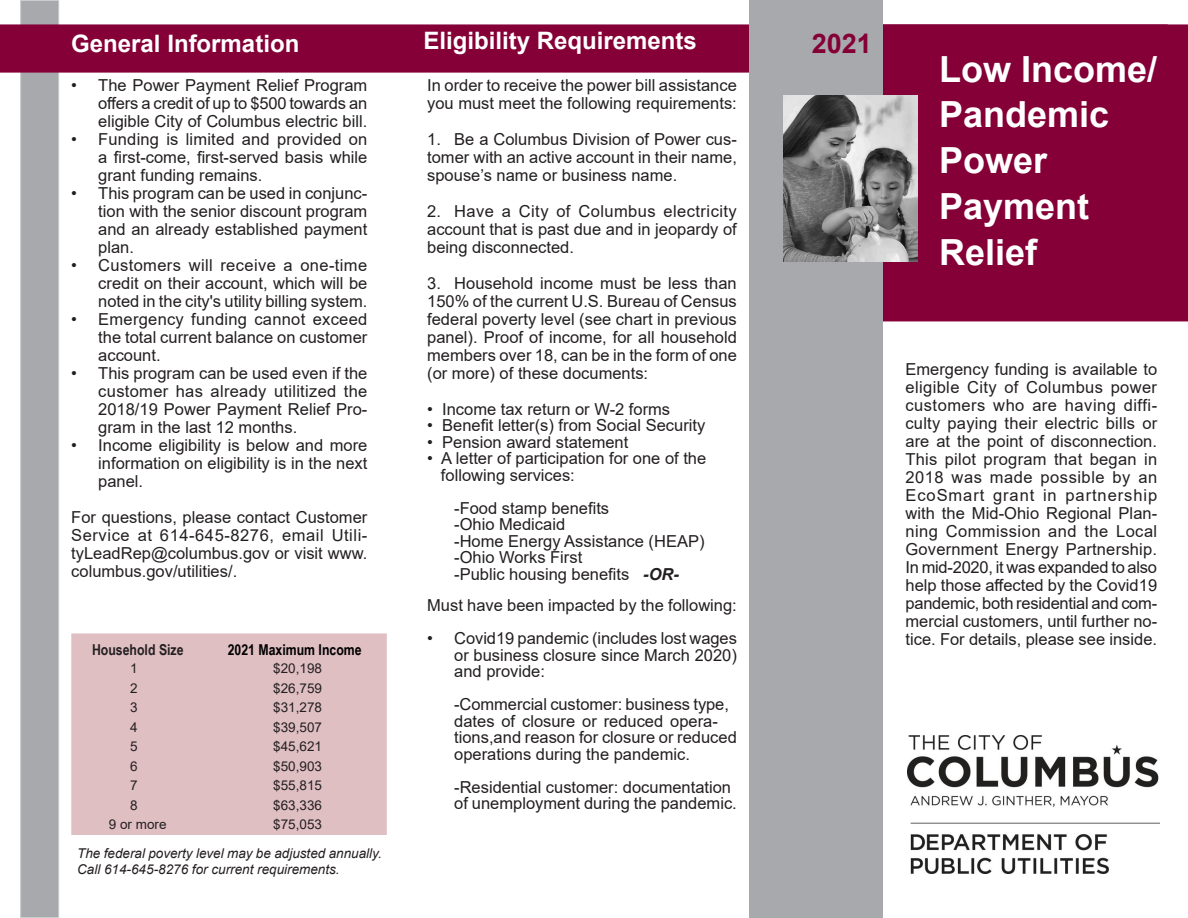
<style>
.page{position:relative;width:1188px;height:918px;background:#fff}
.page>*{position:absolute;margin:0;border:0;box-sizing:border-box;transform-origin:0 0}
.t1{font:700 36px/45.8px "Arial";color:#fff}
.t2{font:700 27px "Arial";color:#840037}
.t3{font:700 24px "Arial";color:#fff}
.t4{font:16.5px/18px "Arial";color:#231f20;text-align:justify}
.t5{font:700 15px "Arial Narrow";color:#000}
.t6{font:700 15px "Arial Narrow";color:#231f20}
.t7{font:italic 13.5px/16.2px "Arial";color:#231f20}
.t8{font:13.5px "Arial";color:#231f20}
.s1{font-weight:700;font-style:italic}
</style>
<div class="page">
<div style="left:21px;top:0;width:38px;height:918px;background:#a8a9ad"></div>
<div style="left:20px;top:0;width:39px;height:918px;border:1px solid #d1d2d4"></div>
<div style="left:1px;top:25px;width:748px;height:47px;background:#840037"></div>
<div style="left:0;top:24px;width:750px;height:49px;border:2px solid #840037"></div>
<div style="left:866px;top:25px;width:321px;height:296px;background:#840037"></div>
<div style="left:760px;top:24px;width:408px;height:49px;background:#840037;border:2px solid #840037"></div>
<div style="left:71px;top:633px;width:316px;height:202px;background:#e0bfc3;border:2px solid #e0bfc3"></div>
<div style="left:750px;top:0;width:133px;height:918px;background:#a8a9ad"></div>
<img style="left:907px;top:735px;width:252px;height:139px">
<img style="left:784px;top:96px;width:133px;height:165px">
<p class="t3" style="left:71px;top:27px;width:230px">General Information</p>
<p class="t3" style="left:423px;top:24px;width:275px">Eligibility Requirements</p>
<p class="t4" style="left:98px;top:76px;width:271px;text-indent:-27px">• The Power Payment Relief Program offers a credit of up to $500 towards an eligible City of Columbus electric bill.</p>
<p class="t4" style="left:98px;top:130px;width:271px;text-indent:-27px">• Funding is limited and provided on a first-come, first-served basis while grant funding remains.</p>
<p class="t4" style="left:98px;top:184px;width:271px;text-indent:-27px">• This program can be used in conjunc&shy;tion with the senior discount program and an already established payment plan.</p>
<p class="t4" style="left:98px;top:256px;width:271px;text-indent:-27px">• Customers will receive a one-time credit on their account, which will be noted in the city's utility billing system.</p>
<p class="t4" style="left:98px;top:310px;width:271px;text-indent:-27px">• Emergency funding cannot exceed the total current balance on customer account.</p>
<p class="t4" style="left:98px;top:364px;width:271px;text-indent:-27px">• This program can be used even if the customer has already utilitized the 2018/19 Power Payment Relief Pro&shy;gram in the last 12 months.</p>
<p class="t4" style="left:98px;top:436px;width:271px;text-indent:-27px">• Income eligibility is below and more information on eligibility is in the next panel.</p>
<p class="t4" style="left:71px;top:508px;width:298px">For questions, please contact Customer Service at 614-645-8276, email Utili&shy;tyLeadRep@columbus.gov or visit www. columbus.gov/utilities/.</p>
<p class="t6" style="left:92px;top:638px;width:93px">Household Size</p>
<p class="t5" style="left:228px;top:638px;width:135px">2021 Maximum Income</p>
<p class="t8" style="left:130px;top:659px;width:9px">1</p>
<p class="t8" style="left:273px;top:659px;width:50px">$20,198</p>
<p class="t8" style="left:130px;top:679px;width:9px">2</p>
<p class="t8" style="left:273px;top:679px;width:50px">$26,759</p>
<p class="t8" style="left:130px;top:698px;width:9px">3</p>
<p class="t8" style="left:273px;top:698px;width:50px">$31,278</p>
<p class="t8" style="left:130px;top:718px;width:9px">4</p>
<p class="t8" style="left:273px;top:718px;width:50px">$39,507</p>
<p class="t8" style="left:130px;top:737px;width:9px">5</p>
<p class="t8" style="left:273px;top:737px;width:50px">$45,621</p>
<p class="t8" style="left:130px;top:757px;width:9px">6</p>
<p class="t8" style="left:273px;top:757px;width:50px">$50,903</p>
<p class="t8" style="left:130px;top:776px;width:9px">7</p>
<p class="t8" style="left:273px;top:776px;width:50px">$55,815</p>
<p class="t8" style="left:130px;top:796px;width:9px">8</p>
<p class="t8" style="left:273px;top:796px;width:50px">$63,336</p>
<p class="t8" style="left:109px;top:815px;width:59px">9 or more</p>
<p class="t8" style="left:273px;top:815px;width:50px">$75,053</p>
<p class="t7" style="left:77px;top:845px;width:306px">The federal poverty level may be adjusted annually.<br>Call 614-645-8276 for current requirements.</p>
<p class="t4" style="left:427px;top:76px;width:311px">In order to receive the power bill assistance you must meet the following requirements:</p>
<p class="t4" style="left:427px;top:130px;width:311px">1. Be a Columbus Division of Power cus&shy;tomer with an active account in their name, spouse’s name or business name.</p>
<p class="t4" style="left:427px;top:202px;width:311px">2. Have a City of Columbus electricity account that is past due and in jeopardy of being disconnected.</p>
<p class="t4" style="left:427px;top:274px;width:311px">3. Household income must be less than 150% of the current U.S. Bureau of Census federal poverty level (see chart in previous panel). Proof of income, for all household members over 18, can be in the form of one (or more) of these documents:</p>
<p class="t4" style="left:427px;top:400px;width:244px">• Income tax return or W-2 forms</p>
<p class="t4" style="left:427px;top:416px;width:280px">• Benefit letter(s) from Social Security</p>
<p class="t4" style="left:427px;top:433px;width:203px">• Pension award statement</p>
<p class="t4" style="left:427px;top:449px;width:281px">• A letter of participation for one of the</p>
<p class="t4" style="left:441px;top:466px;width:135px">following services:</p>
<p class="t4" style="left:454px;top:499px;width:156px">-Food stamp benefits</p>
<p class="t4" style="left:454px;top:515px;width:112px">-Ohio Medicaid</p>
<p class="t4" style="left:454px;top:532px;width:252px">-Home Energy Assistance (HEAP)</p>
<p class="t4" style="left:454px;top:548px;width:130px">-Ohio Works First</p>
<p class="t4" style="left:454px;top:565px;width:226px">-Public housing benefits <span class="s1">-OR-</span></p>
<p class="t4" style="left:427px;top:596px;width:311px">Must have been impacted by the following:</p>
<p class="t4" style="left:454px;top:630px;width:284px;line-height:16.5px;text-indent:-27px">• Covid19 pandemic (includes lost wages or business closure since March 2020) and provide:</p>
<p class="t4" style="left:454px;top:696px;width:284px;line-height:16.5px;text-align:left">-Commercial customer: business type, dates of closure or reduced opera&shy;tions,and reason for closure or reduced</p>
<p class="t4" style="left:454px;top:745px;width:237px">operations during the pandemic.</p>
<p class="t4" style="left:454px;top:778px;width:278px">-Residential customer: documentation</p>
<p class="t4" style="left:454px;top:794px;width:284px">of unemployment during the pandemic.</p>
<p class="t2" style="left:812px;top:25px;width:62px">2021</p>
<p class="t1" style="left:939px;top:47px;width:220px">Low Income/<br>Pandemic<br>Power</p>
<p class="t1" style="left:939px;top:184px;width:152px">Payment</p>
<p class="t1" style="left:939px;top:230px;width:100px">Relief</p>
<p class="t4" style="left:906px;top:360px;width:253px">Emergency funding is available to eligible City of Columbus power customers who are having diffi&shy;culty paying their electric bills or are at the point of disconnection.<br>This pilot program that began in 2018 was made possible by an EcoSmart grant in partnership with the Mid-Ohio Regional Plan&shy;ning Commission and the Local Government Energy Partnership.</p>
<p class="t4" style="left:906px;top:558px;width:253px">In mid-2020, it was expanded to also help those affected by the Covid19 pandemic, both residential and com&shy;mercial customers, until further no&shy;tice. For details, please see inside.</p>
</div>
